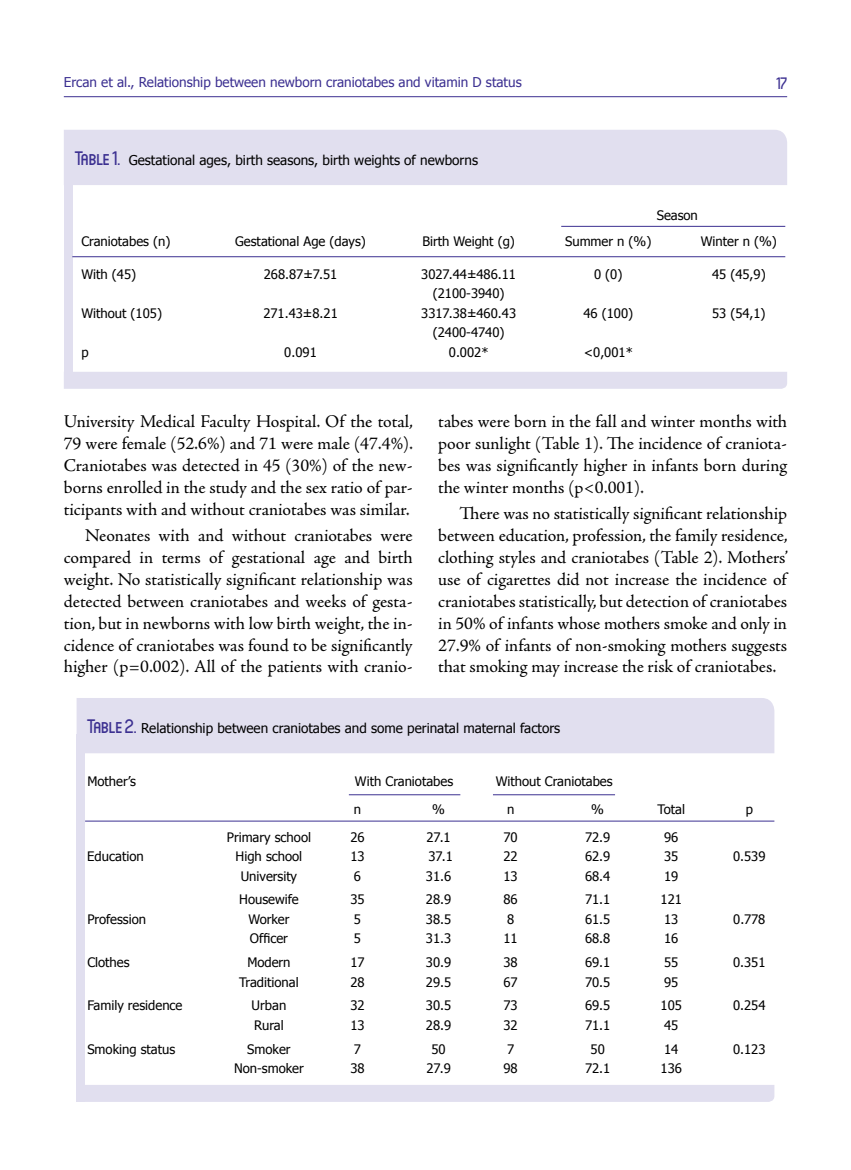
<style>
.page{position:relative;width:851px;height:1170px;background:#fff}
.page>*{position:absolute;margin:0;border:0;box-sizing:border-box;transform-origin:0 0}
.t1{font:18px/21.9px "Adobe Jenson Pro";letter-spacing:-.005em;color:#000;text-align:justify}
.t2{font:500 16.5px "Circula";color:#3c3091}
.t3{font:13.5px "Tahoma";color:#000}
.t4{font:13.5px "Tahoma";color:#3c3091}
.t5{font:13.05px "Tahoma";color:#000}
.s1{font-family:"Circula";font-weight:500;font-size:19.5px;color:#3c3091}
</style>
<div class="page">
<hr style="left:64px;top:96px;width:723px;height:1px;background:#3c3091">
<div style="left:64px;top:372px;width:723px;height:17px;background:#e1dfef"></div>
<div style="left:64px;top:130px;width:723px;height:55px;background:#e1dfef"></div>
<div style="left:64px;top:176px;width:8px;height:204px;background:#e1dfef"></div>
<hr style="left:72px;top:256px;width:713px;height:1px;background:#3c3091">
<hr style="left:561px;top:226px;width:224px;height:1px;background:#3c3091">
<div style="left:85px;top:1085px;width:689px;height:16px;background:#e1dfef"></div>
<div style="left:77px;top:698px;width:697px;height:55px;background:#e1dfef"></div>
<div style="left:77px;top:734px;width:8px;height:367px;background:#e1dfef"></div>
<hr style="left:349px;top:794px;width:111px;height:1px;background:#3c3091">
<hr style="left:493px;top:794px;width:122px;height:1px;background:#3c3091">
<hr style="left:85px;top:820px;width:689px;height:1px;background:#3c3091">
<p class="t4" style="left:64px;top:73px;width:459px">Ercan et al., Relationship between newborn craniotabes and vitamin D status</p>
<p class="t2" style="left:776px;top:73px;width:12px">17</p>
<p class="t3" style="left:75px;top:151px;width:405px"><span class="s1">Table 1.</span> Gestational ages, birth seasons, birth weights of newborns</p>
<p class="t5" style="left:656px;top:207px;width:43px">Season</p>
<p class="t5" style="left:81px;top:233px;width:90px">Craniotabes (n)</p>
<p class="t5" style="left:235px;top:233px;width:132px">Gestational Age (days)</p>
<p class="t5" style="left:422px;top:233px;width:94px">Birth Weight (g)</p>
<p class="t5" style="left:565px;top:233px;width:88px">Summer n (%)</p>
<p class="t5" style="left:700px;top:233px;width:78px">Winter n (%)</p>
<p class="t5" style="left:81px;top:265px;width:56px">With (45)</p>
<p class="t5" style="left:264px;top:265px;width:75px">268.87±7.51</p>
<p class="t5" style="left:421px;top:265px;width:96px">3027.44±486.11</p>
<p class="t5" style="left:594px;top:265px;width:30px">0 (0)</p>
<p class="t5" style="left:712px;top:265px;width:55px">45 (45,9)</p>
<p class="t5" style="left:432px;top:285px;width:73px">(2100-3940)</p>
<p class="t5" style="left:81px;top:304px;width:82px">Without (105)</p>
<p class="t5" style="left:263px;top:304px;width:76px">271.43±8.21</p>
<p class="t5" style="left:421px;top:304px;width:96px">3317.38±460.43</p>
<p class="t5" style="left:583px;top:304px;width:51px">46 (100)</p>
<p class="t5" style="left:712px;top:304px;width:55px">53 (54,1)</p>
<p class="t5" style="left:432px;top:324px;width:73px">(2400-4740)</p>
<p class="t5" style="left:81px;top:343px;width:9px">p</p>
<p class="t5" style="left:284px;top:343px;width:34px">0.091</p>
<p class="t5" style="left:449px;top:343px;width:41px">0.002*</p>
<p class="t5" style="left:583px;top:343px;width:51px">&lt;0,001*</p>
<p class="t1" style="left:64px;top:411px;width:351px">University Medical Faculty Hospital. Of the total, 79 were female (52.6%) and 71 were male (47.4%).<br>Craniotabes was detected in 45 (30%) of the new&shy;borns enrolled in the study and the sex ratio of par&shy;ticipants with and without craniotabes was similar.</p>
<p class="t1" style="left:64px;top:524px;width:350px;text-indent:21px">Neonates with and without craniotabes were compared in terms of gestational age and birth weight. No statistically significant relationship was detected between craniotabes and weeks of gesta&shy;tion, but in newborns with low birth weight, the in&shy;cidence of craniotabes was found to be significantly higher (p=0.002). All of the patients with cranio-</p>
<p class="t1" style="left:438px;top:411px;width:350px">tabes were born in the fall and winter months with poor sunlight (Table 1). The incidence of craniota&shy;bes was significantly higher in infants born during the winter months (p&lt;0.001).</p>
<p class="t1" style="left:438px;top:503px;width:351px;text-indent:21px">There was no statistically significant relationship between education, profession, the family residence, clothing styles and craniotabes (Table 2). Mothers’ use of cigarettes did not increase the incidence of craniotabes statistically, but detection of craniotabes in 50% of infants whose mothers smoke and only in 27.9% of infants of non-smoking mothers suggests that smoking may increase the risk of craniotabes.</p>
<p class="t3" style="left:87px;top:719px;width:474px"><span class="s1">Table 2.</span> Relationship between craniotabes and some perinatal maternal factors</p>
<p class="t5" style="left:87px;top:772px;width:50px">Mother’s</p>
<p class="t5" style="left:355px;top:772px;width:100px">With Craniotabes</p>
<p class="t5" style="left:495px;top:772px;width:118px">Without Craniotabes</p>
<p class="t5" style="left:354px;top:800px;width:9px">n</p>
<p class="t5" style="left:432px;top:800px;width:14px">%</p>
<p class="t5" style="left:507px;top:800px;width:9px">n</p>
<p class="t5" style="left:591px;top:800px;width:14px">%</p>
<p class="t5" style="left:657px;top:800px;width:29px">Total</p>
<p class="t5" style="left:745px;top:800px;width:9px">p</p>
<p class="t5" style="left:227px;top:828px;width:86px">Primary school</p>
<p class="t5" style="left:350px;top:828px;width:16px">26</p>
<p class="t5" style="left:426px;top:828px;width:26px">27.1</p>
<p class="t5" style="left:503px;top:828px;width:16px">70</p>
<p class="t5" style="left:585px;top:828px;width:27px">72.9</p>
<p class="t5" style="left:664px;top:828px;width:16px">96</p>
<p class="t5" style="left:87px;top:847px;width:58px">Education</p>
<p class="t5" style="left:235px;top:847px;width:68px">High school</p>
<p class="t5" style="left:350px;top:847px;width:16px">13</p>
<p class="t5" style="left:428px;top:847px;width:26px">37.1</p>
<p class="t5" style="left:503px;top:847px;width:16px">22</p>
<p class="t5" style="left:585px;top:847px;width:27px">62.9</p>
<p class="t5" style="left:664px;top:847px;width:16px">35</p>
<p class="t5" style="left:733px;top:847px;width:34px">0.539</p>
<p class="t5" style="left:241px;top:867px;width:58px">University</p>
<p class="t5" style="left:354px;top:867px;width:9px">6</p>
<p class="t5" style="left:426px;top:867px;width:27px">31.6</p>
<p class="t5" style="left:503px;top:867px;width:16px">13</p>
<p class="t5" style="left:585px;top:867px;width:27px">68.4</p>
<p class="t5" style="left:664px;top:867px;width:16px">19</p>
<p class="t5" style="left:239px;top:890px;width:61px">Housewife</p>
<p class="t5" style="left:350px;top:890px;width:16px">35</p>
<p class="t5" style="left:426px;top:890px;width:27px">28.9</p>
<p class="t5" style="left:503px;top:890px;width:16px">86</p>
<p class="t5" style="left:585px;top:890px;width:27px">71.1</p>
<p class="t5" style="left:660px;top:890px;width:23px">121</p>
<p class="t5" style="left:87px;top:910px;width:60px">Profession</p>
<p class="t5" style="left:248px;top:910px;width:43px">Worker</p>
<p class="t5" style="left:354px;top:910px;width:9px">5</p>
<p class="t5" style="left:426px;top:910px;width:27px">38.5</p>
<p class="t5" style="left:507px;top:910px;width:9px">8</p>
<p class="t5" style="left:585px;top:910px;width:27px">61.5</p>
<p class="t5" style="left:664px;top:910px;width:16px">13</p>
<p class="t5" style="left:733px;top:910px;width:34px">0.778</p>
<p class="t5" style="left:250px;top:929px;width:39px">Officer</p>
<p class="t5" style="left:354px;top:929px;width:9px">5</p>
<p class="t5" style="left:426px;top:929px;width:27px">31.3</p>
<p class="t5" style="left:503px;top:929px;width:16px">11</p>
<p class="t5" style="left:585px;top:929px;width:27px">68.8</p>
<p class="t5" style="left:664px;top:929px;width:16px">16</p>
<p class="t5" style="left:87px;top:953px;width:44px">Clothes</p>
<p class="t5" style="left:247px;top:953px;width:45px">Modern</p>
<p class="t5" style="left:350px;top:953px;width:16px">17</p>
<p class="t5" style="left:426px;top:953px;width:27px">30.9</p>
<p class="t5" style="left:503px;top:953px;width:16px">38</p>
<p class="t5" style="left:585px;top:953px;width:27px">69.1</p>
<p class="t5" style="left:664px;top:953px;width:16px">55</p>
<p class="t5" style="left:733px;top:953px;width:34px">0.351</p>
<p class="t5" style="left:239px;top:973px;width:61px">Traditional</p>
<p class="t5" style="left:350px;top:973px;width:16px">28</p>
<p class="t5" style="left:426px;top:973px;width:27px">29.5</p>
<p class="t5" style="left:503px;top:973px;width:16px">67</p>
<p class="t5" style="left:585px;top:973px;width:27px">70.5</p>
<p class="t5" style="left:664px;top:973px;width:16px">95</p>
<p class="t5" style="left:87px;top:996px;width:97px">Family residence</p>
<p class="t5" style="left:251px;top:996px;width:36px">Urban</p>
<p class="t5" style="left:350px;top:996px;width:16px">32</p>
<p class="t5" style="left:426px;top:996px;width:27px">30.5</p>
<p class="t5" style="left:503px;top:996px;width:16px">73</p>
<p class="t5" style="left:585px;top:996px;width:27px">69.5</p>
<p class="t5" style="left:660px;top:996px;width:23px">105</p>
<p class="t5" style="left:733px;top:996px;width:34px">0.254</p>
<p class="t5" style="left:254px;top:1016px;width:31px">Rural</p>
<p class="t5" style="left:350px;top:1016px;width:16px">13</p>
<p class="t5" style="left:426px;top:1016px;width:27px">28.9</p>
<p class="t5" style="left:503px;top:1016px;width:16px">32</p>
<p class="t5" style="left:585px;top:1016px;width:27px">71.1</p>
<p class="t5" style="left:664px;top:1016px;width:16px">45</p>
<p class="t5" style="left:87px;top:1040px;width:89px">Smoking status</p>
<p class="t5" style="left:247px;top:1040px;width:45px">Smoker</p>
<p class="t5" style="left:354px;top:1040px;width:9px">7</p>
<p class="t5" style="left:431px;top:1040px;width:16px">50</p>
<p class="t5" style="left:507px;top:1040px;width:9px">7</p>
<p class="t5" style="left:590px;top:1040px;width:16px">50</p>
<p class="t5" style="left:664px;top:1040px;width:16px">14</p>
<p class="t5" style="left:733px;top:1040px;width:34px">0.123</p>
<p class="t5" style="left:234px;top:1059px;width:71px">Non-smoker</p>
<p class="t5" style="left:350px;top:1059px;width:16px">38</p>
<p class="t5" style="left:426px;top:1059px;width:26px">27.9</p>
<p class="t5" style="left:503px;top:1059px;width:16px">98</p>
<p class="t5" style="left:585px;top:1059px;width:27px">72.1</p>
<p class="t5" style="left:660px;top:1059px;width:23px">136</p>
</div>
